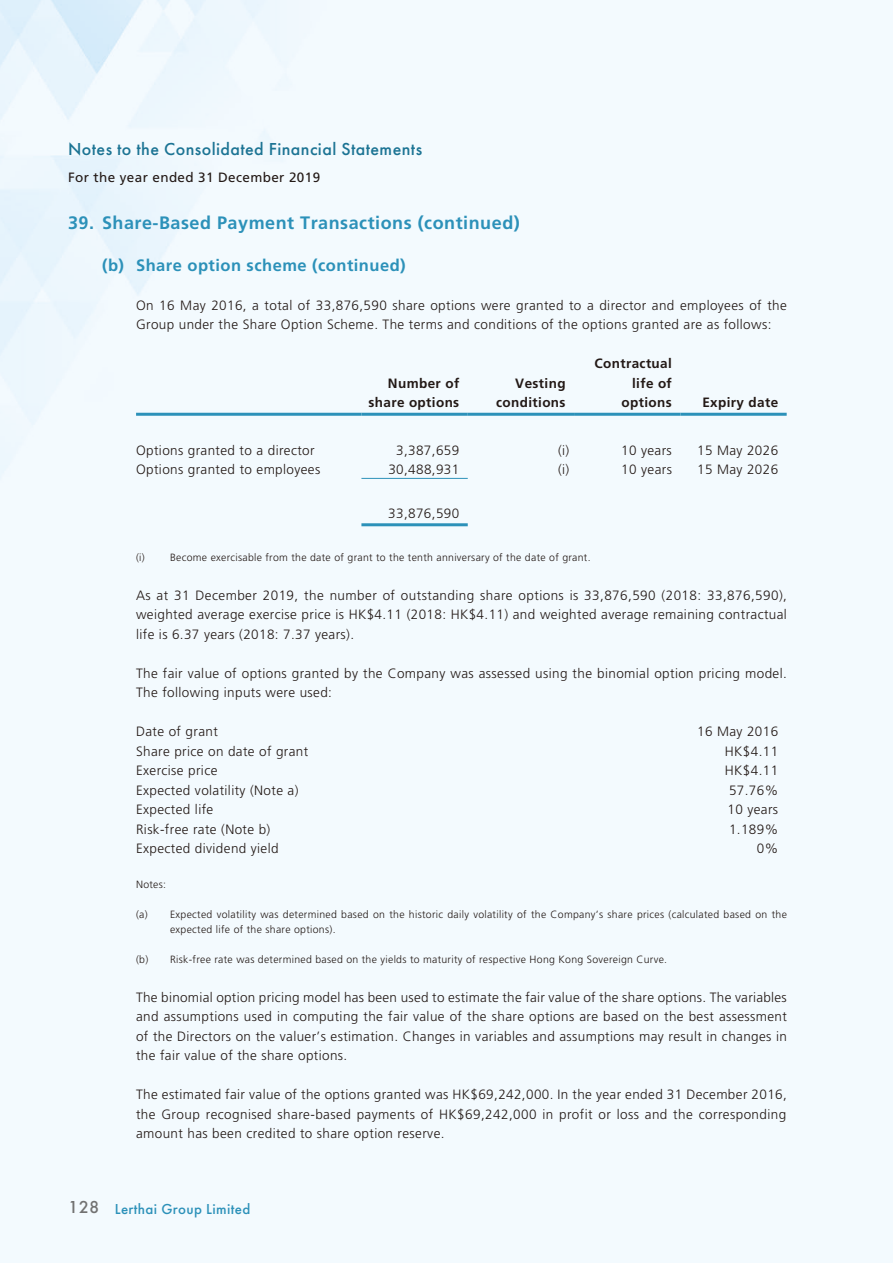
<style>
.page{position:relative;width:893px;height:1263px;background:#fff}
.page>*{position:absolute;margin:0;border:0;box-sizing:border-box;transform-origin:0 0}
.t1{font:700 18px "Frutiger LT Std";letter-spacing:.03em;color:#2c91b9}
.t2{font:500 18px "Futura PT";letter-spacing:.025em;color:#1c7494}
.t3{font:700 16.5px "Frutiger LT Std";letter-spacing:.03em;color:#2c91b9}
.t4{font:500 15px "Futura PT";letter-spacing:.025em;color:#2c91b9}
.t5{font:300 13.5px/19.5px "Frutiger LT Std";letter-spacing:.03em;color:#231916;text-align:justify}
.t6{font:700 13.5px/19.5px "Frutiger LT Std";letter-spacing:.03em;color:#231916;text-align:right}
.t7{font:13.5px "Frutiger LT Std";letter-spacing:.03em;color:#231916}
.t8{font:300 10.5px/15px "Frutiger LT Std";letter-spacing:.03em;color:#231916}
.s1{font-size:18px;color:#727272}
</style>
<div class="page">
<hr style="left:136px;top:413px;width:225px;height:3px;background:#2c91b9">
<hr style="left:361px;top:413px;width:107px;height:3px;background:#2c91b9">
<hr style="left:468px;top:413px;width:106px;height:3px;background:#2c91b9">
<hr style="left:574px;top:413px;width:106px;height:3px;background:#2c91b9">
<hr style="left:680px;top:413px;width:107px;height:3px;background:#2c91b9">
<hr style="left:361px;top:478px;width:107px;height:1px;background:#2c91b9">
<hr style="left:361px;top:523px;width:107px;height:3px;background:#2c91b9">
<h1 class="t2" style="left:68px;top:138px;width:356px">Notes to the Consolidated Financial Statements</h1>
<p class="t7" style="left:68px;top:170px;width:254px">For the year ended 31 December 2019</p>
<h1 class="t1" style="left:68px;top:212px;width:453px">39. Share-Based Payment Transactions (continued)</h1>
<p class="t3" style="left:102px;top:255px;width:305px">(b) Share option scheme (continued)</p>
<p class="t5" style="left:136px;top:295px;width:652px">On 16 May 2016, a total of 33,876,590 share options were granted to a director and employees of the<br>Group under the Share Option Scheme. The terms and conditions of the options granted are as follows:</p>
<p class="t6" style="left:368px;top:373px;width:92px">Number of share options</p>
<p class="t6" style="left:496px;top:373px;width:71px">Vesting conditions</p>
<p class="t6" style="left:595px;top:354px;width:79px">Contractual life of options</p>
<p class="t6" style="left:702px;top:393px;width:77px">Expiry date</p>
<p class="t5" style="left:136px;top:440px;width:180px">Options granted to a director</p>
<p class="t5" style="left:396px;top:440px;width:65px">3,387,659</p>
<p class="t5" style="left:558px;top:440px;width:13px">(i)</p>
<p class="t5" style="left:621px;top:440px;width:52px">10 years</p>
<p class="t5" style="left:697px;top:440px;width:83px">15 May 2026</p>
<p class="t5" style="left:136px;top:460px;width:186px">Options granted to employees</p>
<p class="t5" style="left:388px;top:460px;width:72px">30,488,931</p>
<p class="t5" style="left:558px;top:460px;width:13px">(i)</p>
<p class="t5" style="left:621px;top:460px;width:52px">10 years</p>
<p class="t5" style="left:697px;top:460px;width:83px">15 May 2026</p>
<p class="t5" style="left:388px;top:503px;width:72px">33,876,590</p>
<p class="t8" style="left:136px;top:550px;width:10px">(i)</p>
<p class="t8" style="left:170px;top:550px;width:422px">Become exercisable from the date of grant to the tenth anniversary of the date of grant.</p>
<p class="t5" style="left:136px;top:586px;width:652px">As at 31 December 2019, the number of outstanding share options is 33,876,590 (2018: 33,876,590), weighted average exercise price is HK$4.11 (2018: HK$4.11) and weighted average remaining contractual life is 6.37 years (2018: 7.37 years).</p>
<p class="t5" style="left:136px;top:664px;width:652px">The fair value of options granted by the Company was assessed using the binomial option pricing model.<br>The following inputs were used:</p>
<p class="t5" style="left:136px;top:722px;width:83px">Date of grant</p>
<p class="t5" style="left:697px;top:722px;width:83px">16 May 2016</p>
<p class="t5" style="left:136px;top:741px;width:174px">Share price on date of grant</p>
<p class="t5" style="left:725px;top:741px;width:55px">HK$4.11</p>
<p class="t5" style="left:136px;top:761px;width:83px">Exercise price</p>
<p class="t5" style="left:725px;top:761px;width:55px">HK$4.11</p>
<p class="t5" style="left:136px;top:780px;width:164px">Expected volatility (Note a)</p>
<p class="t5" style="left:729px;top:780px;width:51px">57.76%</p>
<p class="t5" style="left:136px;top:800px;width:79px">Expected life</p>
<p class="t5" style="left:727px;top:800px;width:52px">10 years</p>
<p class="t5" style="left:136px;top:819px;width:136px">Risk-free rate (Note b)</p>
<p class="t5" style="left:729px;top:819px;width:51px">1.189%</p>
<p class="t5" style="left:136px;top:839px;width:144px">Expected dividend yield</p>
<p class="t5" style="left:757px;top:839px;width:23px">0%</p>
<p class="t8" style="left:136px;top:877px;width:32px">Notes:</p>
<p class="t8" style="left:170px;top:907px;width:618px;text-indent:-34px">(a) Expected volatility was determined based on the historic daily volatility of the Company’s share prices (calculated based on the expected life of the share options).</p>
<p class="t8" style="left:136px;top:952px;width:533px">(b) Risk-free rate was determined based on the yields to maturity of respective Hong Kong Sovereign Curve.</p>
<p class="t5" style="left:136px;top:988px;width:652px">The binomial option pricing model has been used to estimate the fair value of the share options. The variables and assumptions used in computing the fair value of the share options are based on the best assessment of the Directors on the valuer’s estimation. Changes in variables and assumptions may result in changes in the fair value of the share options.</p>
<p class="t5" style="left:136px;top:1085px;width:652px">The estimated fair value of the options granted was HK$69,242,000. In the year ended 31 December 2016, the Group recognised share-based payments of HK$69,242,000 in profit or loss and the corresponding amount has been credited to share option reserve.</p>
<p class="t4" style="left:68px;top:1199px;width:184px"><span class="s1">128</span> Lerthai Group Limited</p>
</div>
